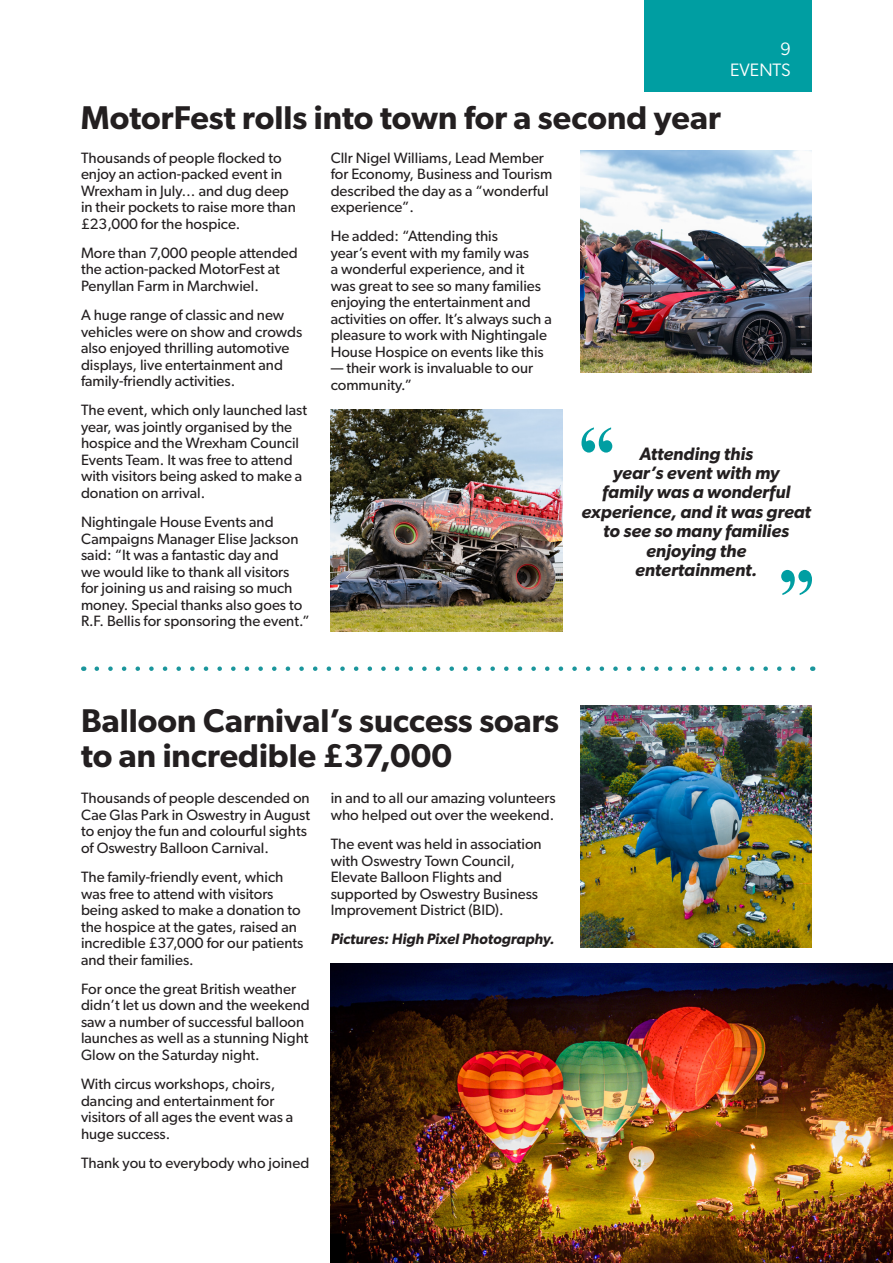
<style>
.page{position:relative;width:893px;height:1263px;background:#fff}
.page>*{position:absolute;margin:0;border:0;box-sizing:border-box;transform-origin:0 0}
.Heading{font:600 33px/34.5px "Gibson";color:#231f20}
.Body_Text{font:italic 600 18px/19.5px "Gibson";color:#231f20;text-align:center}
.Page_Header_Right{font:18px "Gibson";color:#fff}
.Body_Text-2{font:15px/16.5px "Gibson";color:#231f20}
.Body_Text-3{font:italic 600 15px "Gibson";color:#231f20}
</style>
<div class="page">
<svg style="left:581px;top:427px;width:31px;height:26px"></svg>
<svg style="left:781px;top:570px;width:31px;height:25px"></svg>
<img style="left:331px;top:409px;width:231px;height:222px">
<img style="left:580px;top:151px;width:232px;height:222px">
<svg style="left:97px;top:666px;width:699px;height:5px"></svg>
<div style="left:645px;top:0;width:167px;height:91px;background:#009ea2"></div>
<img style="left:331px;top:963px;width:562px;height:300px">
<img style="left:580px;top:706px;width:232px;height:241px">
<p class="Page_Header_Right" style="left:780px;top:38px;width:12px">9</p>
<p class="Page_Header_Right" style="left:730px;top:59px;width:62px">EVENTS</p>
<p class="Heading" style="left:81px;top:100px;width:641px">MotorFest rolls into town for a second year</p>
<p class="Body_Text-2" style="left:331px;top:149px;width:223px">Cllr Nigel Williams, Lead Member for Economy, Business and Tourism described the day as a “wonderful experience”.</p>
<p class="Body_Text-2" style="left:331px;top:228px;width:223px">He added: “Attending this<br>year’s event with my family was<br>a wonderful experience, and it was great to see so many families enjoying the entertainment and activities on offer. It’s always such a pleasure to work with Nightingale<br>House Hospice on events like this</p>
<p class="Body_Text-2" style="left:331px;top:360px;width:204px">— their work is invaluable to our community.”</p>
<p class="Body_Text-2" style="left:81px;top:149px;width:216px">Thousands of people flocked to enjoy an action-packed event in<br>Wrexham in July… and dug deep in their pockets to raise more than £23,000 for the hospice.</p>
<p class="Body_Text-2" style="left:81px;top:244px;width:218px">More than 7,000 people attended the action-packed MotorFest at<br>Penyllan Farm in Marchwiel.</p>
<p class="Body_Text-2" style="left:81px;top:306px;width:223px">A huge range of classic and new vehicles were on show and crowds also enjoyed thrilling automotive displays, live entertainment and family-friendly activities.</p>
<p class="Body_Text-2" style="left:81px;top:402px;width:228px">The event, which only launched last year, was jointly organised by the hospice and the Wrexham Council<br>Events Team. It was free to attend with visitors being asked to make a donation on arrival.</p>
<p class="Body_Text-2" style="left:81px;top:513px;width:230px">Nightingale House Events and Campaigns Manager Elise Jackson said: “It was a fantastic day and<br>we would like to thank all visitors for joining us and raising so much money. Special thanks also goes to R.F. Bellis for sponsoring the event.”</p>
<p class="Body_Text" style="left:639px;top:444px;width:115px">Attending this</p>
<p class="Body_Text" style="left:581px;top:462px;width:231px">year’s event with my<br>family was a wonderful experience, and it was great to see so many families enjoying the</p>
<p class="Body_Text" style="left:635px;top:559px;width:124px">entertainment.</p>
<p class="Heading" style="left:81px;top:703px;width:479px">Balloon Carnival’s success soars to an incredible £37,000</p>
<p class="Body_Text-2" style="left:331px;top:790px;width:226px">in and to all our amazing volunteers who helped out over the weekend.</p>
<p class="Body_Text-2" style="left:331px;top:835px;width:212px">The event was held in association with Oswestry Town Council,<br>Elevate Balloon Flights and supported by Oswestry Business<br>Improvement District (BID).</p>
<p class="Body_Text-3" style="left:331px;top:930px;width:225px">Pictures: High Pixel Photography.</p>
<p class="Body_Text-2" style="left:81px;top:790px;width:231px">Thousands of people descended on Cae Glas Park in Oswestry in August to enjoy the fun and colourful sights of Oswestry Balloon Carnival.</p>
<p class="Body_Text-2" style="left:81px;top:868px;width:224px">The family-friendly event, which was free to attend with visitors being asked to make a donation to the hospice at the gates, raised an incredible £37,000 for our patients and their families.</p>
<p class="Body_Text-2" style="left:81px;top:980px;width:230px">For once the great British weather didn’t let us down and the weekend saw a number of successful balloon launches as well as a stunning Night<br>Glow on the Saturday night.</p>
<p class="Body_Text-2" style="left:81px;top:1075px;width:214px">With circus workshops, choirs, dancing and entertainment for visitors of all ages the event was a huge success.</p>
<p class="Body_Text-2" style="left:81px;top:1154px;width:230px">Thank you to everybody who joined</p>
</div>
